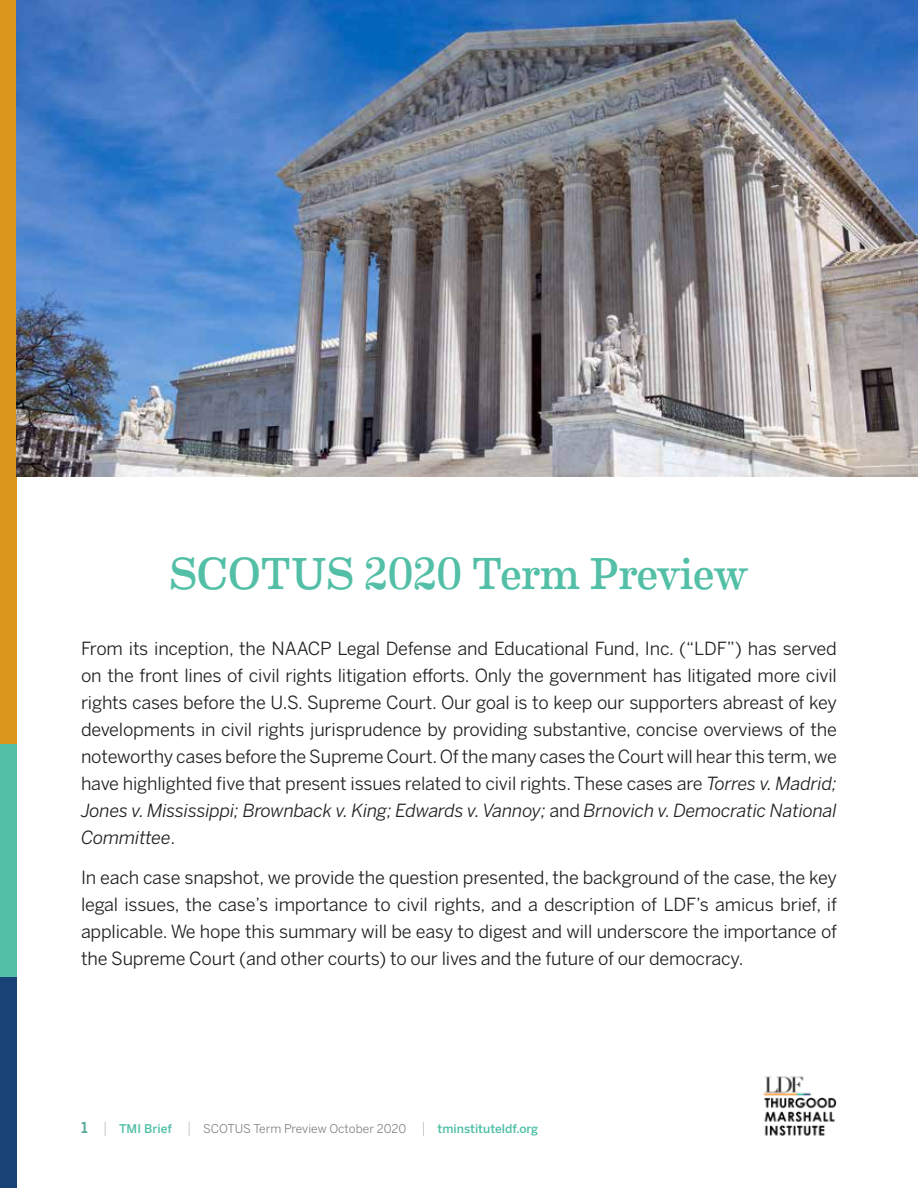
<style>
.page{position:relative;width:918px;height:1188px;background:#fff}
.page>*{position:absolute;margin:0;border:0;box-sizing:border-box;transform-origin:0 0}
.t1{font:45px "Eames Century Modern";letter-spacing:-.02em;color:#52bfa6;scale:.96 1}
.t2{font:18px/27px "Benton Sans";letter-spacing:-.01em;color:#231f20;text-align:justify}
.t3{font:12px "Benton Sans";letter-spacing:-.01em;color:#808285}
.s1{font-style:italic}
.s2{font-weight:500;font-size:15px;color:#54a896}
.s3{font-weight:100;font-size:15px}
.s4{font-weight:500;color:#52c0a7}
</style>
<div class="page">
<img style="left:763px;top:1076px;width:74px;height:60px">
<div style="left:0;top:0;width:16px;height:744px;background:#da971d"></div>
<div style="left:0;top:744px;width:16px;height:233px;background:#52c0a7"></div>
<div style="left:0;top:977px;width:16px;height:211px;background:#194376"></div>
<img style="left:16px;top:0;width:902px;height:477px">
<h1 class="t1" style="left:169px;top:541px;width:606px">SCOTUS 2020 Term Preview</h1>
<p class="t2" style="left:81px;top:635px;width:758px">From its inception, the NAACP Legal Defense and Educational Fund, Inc. (“LDF”) has served on the front lines of civil rights litigation efforts. Only the government has litigated more civil rights cases before the U.S. Supreme Court. Our goal is to keep our supporters abreast of key developments in civil rights jurisprudence by providing substantive, concise overviews of the noteworthy cases before the Supreme Court. Of the many cases the Court will hear this term, we have highlighted five that present issues related to civil rights. These cases are <span class="s1">Torres v. Madrid; Jones v. Mississippi; Brownback v. King; Edwards v. Vannoy;</span> and <span class="s1">Brnovich v. Democratic National Committee</span>.</p>
<p class="t2" style="left:81px;top:863px;width:758px">In each case snapshot, we provide the question presented, the background of the case, the key legal issues, the case’s importance to civil rights, and a description of LDF’s amicus brief, if applicable. We hope this summary will be easy to digest and will underscore the importance of the Supreme Court (and other courts) to our lives and the future of our democracy.</p>
<p class="t3" style="left:81px;top:1121px;width:459px"><span class="s2">1</span> <span class="s3">|</span> <span class="s4">TMI Brief</span> <span class="s3">|</span> SCOTUS Term Preview October 2020 <span class="s3">|</span> <span class="s4">tminstituteldf.org</span></p>
</div>
